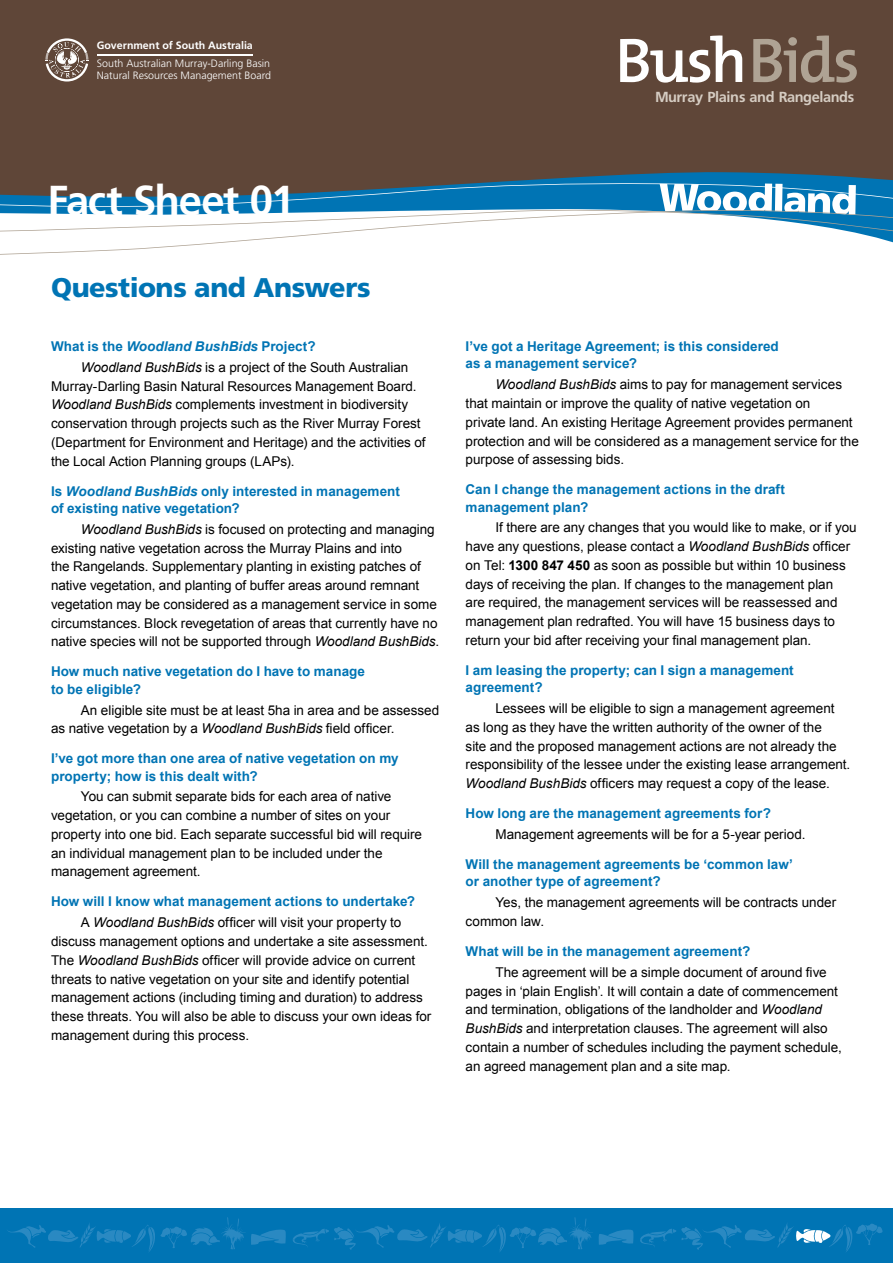
<style>
.page{position:relative;width:893px;height:1263px;background:#fff}
.page>*{position:absolute;margin:0;border:0;box-sizing:border-box;transform-origin:0 0}
.t1{font:700 41.85px "Frutiger";letter-spacing:-.04em;color:#fff}
.t2{font:900 27px "Frutiger";letter-spacing:-.015em;color:#0074b4}
.t3{font:700 14.55px "Frutiger";letter-spacing:-.03em;color:#d5ccc2}
.t4{font:13.5px/18.8px "Arial";letter-spacing:-.005em;color:#000}
.t5{font:700 13.5px/17.2px "Arial";letter-spacing:.005em;color:#0074b4}
.t6{font:300 10.65px/11.4px "Frutiger";color:#fff}
.t7{font:700 10.65px "Frutiger";letter-spacing:-.005em;color:#fff}
.s1{font-weight:700;color:#0074b4}
.s2{font-weight:700;font-style:italic;color:#0074b4}
.s3{font-style:italic}
.s4{font-weight:400;color:#000}
.s5{font-weight:400;font-style:italic;color:#000}
.s6{font-weight:700}
</style>
<div class="page">
<div style="left:0;top:0;width:893px;height:170px;background:#5f4638"></div>
<svg style="left:0;top:170px;width:893px;height:13px;background:#465157"></svg>
<svg style="left:620px;top:35px;width:122px;height:48px"></svg>
<svg style="left:753px;top:35px;width:104px;height:48px;background:#816d5f"></svg>
<svg style="left:0;top:233px;width:893px;height:22px"></svg>
<svg style="left:0;top:183px;width:893px;height:50px"></svg>
<div style="left:0;top:1208px;width:893px;height:55px;background:#0074b4"></div>
<svg style="left:7px;top:1217px;width:279px;height:35px"></svg>
<svg style="left:293px;top:1217px;width:341px;height:35px"></svg>
<svg style="left:640px;top:1223px;width:243px;height:29px"></svg>
<hr style="left:97px;top:54px;width:155px;height:2px;background:#fff">
<svg style="left:45px;top:38px;width:43px;height:44px;background:#8e7d73"></svg>
<p class="t7" style="left:97px;top:39px;width:158px">Government of South Australia</p>
<p class="t6" style="left:97px;top:58px;width:176px">South Australian Murray-Darling Basin<br>Natural Resources Management Board</p>
<p class="t3" style="left:655px;top:89px;width:201px">Murray Plains and Rangelands</p>
<h1 class="t1" style="left:48px;top:176px;width:248px">Fact Sheet 01</h1>
<h2 class="t2" style="left:51px;top:272px;width:321px">Questions and Answers</h2>
<p class="t4" style="left:81px;top:336px;width:329px;line-height:20.9px;text-indent:-30px"><span class="s1">What is the</span> <span class="s2">Woodland BushBids</span> <span class="s1">Project?<br></span><span class="s3">Woodland BushBids</span> is a project of the South Australian</p>
<p class="t4" style="left:51px;top:377px;width:376px">Murray-Darling Basin Natural Resources Management Board.<br><span class="s3">Woodland BushBids</span> complements investment in biodiversity conservation through projects such as the River Murray Forest (Department for Environment and Heritage) and the activities of the Local Action Planning groups (LAPs).</p>
<p class="t5" style="left:51px;top:482px;width:350px">Is <span class="s3">Woodland BushBids</span> only interested in management of existing native vegetation?</p>
<p class="t4" style="left:51px;top:520px;width:390px;text-indent:30px"><span class="s3">Woodland BushBids</span> is focused on protecting and managing existing native vegetation across the Murray Plains and into<br>the Rangelands. Supplementary planting in existing patches of native vegetation, and planting of buffer areas around remnant vegetation may be considered as a management service in some circumstances. Block revegetation of areas that currently have no native species will not be supported through <span class="s3">Woodland BushBids</span>.</p>
<p class="t5" style="left:51px;top:663px;width:316px">How much native vegetation do I have to manage to be eligible?</p>
<p class="t4" style="left:51px;top:700px;width:390px;text-indent:30px">An eligible site must be at least 5ha in area and be assessed as native vegetation by a <span class="s3">Woodland BushBids</span> field officer.</p>
<p class="t5" style="left:51px;top:750px;width:349px">I’ve got more than one area of native vegetation on my property; how is this dealt with?</p>
<p class="t4" style="left:51px;top:787px;width:373px;text-indent:30px">You can submit separate bids for each area of native vegetation, or you can combine a number of sites on your property into one bid. Each separate successful bid will require an individual management plan to be included under the management agreement.</p>
<p class="t5" style="left:81px;top:891px;width:336px;line-height:20.9px;text-indent:-30px">How will I know what management actions to undertake?<br><span class="s4">A</span> <span class="s5">Woodland BushBids</span> <span class="s4">officer will visit your property to</span></p>
<p class="t4" style="left:51px;top:932px;width:382px">discuss management options and undertake a site assessment.<br>The <span class="s3">Woodland BushBids</span> officer will provide advice on current threats to native vegetation on your site and identify potential management actions (including timing and duration) to address these threats. You will also be able to discuss your own ideas for management during this process.</p>
<p class="t5" style="left:466px;top:338px;width:315px">I’ve got a Heritage Agreement; is this considered as a management service?</p>
<p class="t4" style="left:466px;top:375px;width:395px;text-indent:30px"><span class="s3">Woodland BushBids</span> aims to pay for management services that maintain or improve the quality of native vegetation on<br>private land. An existing Heritage Agreement provides permanent protection and will be considered as a management service for the purpose of assessing bids.</p>
<p class="t5" style="left:466px;top:481px;width:321px">Can I change the management actions in the draft management plan?</p>
<p class="t4" style="left:466px;top:518px;width:392px;text-indent:30px">If there are any changes that you would like to make, or if you have any questions, please contact a <span class="s3">Woodland BushBids</span> officer on Tel: <span class="s6">1300 847 450</span> as soon as possible but within 10 business days of receiving the plan. If changes to the management plan<br>are required, the management services will be reassessed and management plan redrafted. You will have 15 business days to return your bid after receiving your final management plan.</p>
<p class="t5" style="left:466px;top:662px;width:330px">I am leasing the property; can I sign a management agreement?</p>
<p class="t4" style="left:466px;top:699px;width:386px;text-indent:30px">Lessees will be eligible to sign a management agreement as long as they have the written authority of the owner of the<br>site and the proposed management actions are not already the responsibility of the lessee under the existing lease arrangement.<br><span class="s3">Woodland BushBids</span> officers may request a copy of the lease.</p>
<p class="t5" style="left:466px;top:805px;width:307px">How long are the management agreements for?</p>
<p class="t4" style="left:495px;top:825px;width:312px">Management agreements will be for a 5-year period.</p>
<p class="t5" style="left:466px;top:856px;width:329px">Will the management agreements be ‘common law’ or another type of agreement?</p>
<p class="t4" style="left:466px;top:893px;width:372px;text-indent:30px">Yes, the management agreements will be contracts under common law.</p>
<p class="t5" style="left:466px;top:942px;width:286px">What will be in the management agreement?</p>
<p class="t4" style="left:466px;top:963px;width:378px;text-indent:30px">The agreement will be a simple document of around five pages in ‘plain English’. It will contain a date of commencement and termination, obligations of the landholder and <span class="s3">Woodland BushBids</span> and interpretation clauses. The agreement will also contain a number of schedules including the payment schedule, an agreed management plan and a site map.</p>
</div>
